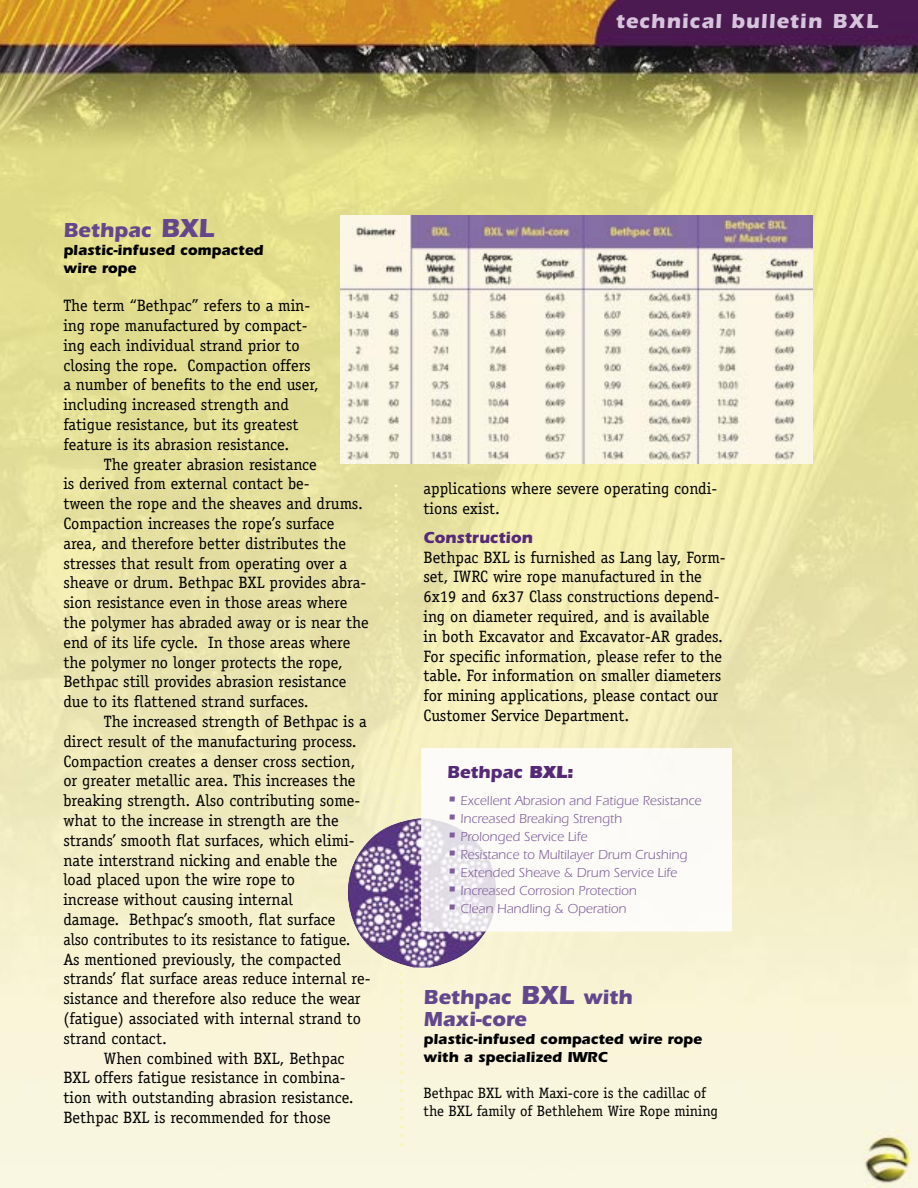
<style>
.page{position:relative;width:918px;height:1188px;background:#fff}
.page>*{position:absolute;margin:0;border:0;box-sizing:border-box;transform-origin:0 0}
.t1{font:700 21px/22.5px "Itc Eras";color:#63478d}
.t2{font:700 21px "Itc Eras";letter-spacing:.05em;color:#d6c4dd}
.t3{font:700 18px "Itc Eras";color:#552977}
.t4{font:16.5px/19.8px "Officina Serif";color:#000}
.t5{font:16.5px "Officina Serif";color:#000;scale:.96 1}
.t6{font:700 16.5px "Itc Eras";color:#552977}
.t7{font:700 15px/18px "Itc Eras";color:#000}
.t8{font:15px/18px "Officina Serif";color:#000}
.t9{font:13.5px "Itc Eras";color:#7f5f99}
.s1{font-size:27px}
.s2{font-weight:900}
.s3{font-size:18px}
</style>
<div class="page">
<img style="left:0;top:0;width:918px;height:1188px">
<svg style="left:395px;top:493px;width:8px;height:644px;background:#f2ecbe"></svg>
<img style="left:347px;top:818px;width:139px;height:150px">
<img style="left:421px;top:748px;width:311px;height:92px">
<img style="left:499px;top:840px;width:233px;height:91px">
<img style="left:421px;top:818px;width:78px;height:113px">
<img style="left:340px;top:216px;width:473px;height:248px">
<p class="t2" style="left:616px;top:9px;width:264px">technical bulletin BXL</p>
<p class="t1" style="left:63px;top:219px;width:152px">Bethpac <span class="s1">BXL</span></p>
<p class="t7" style="left:63px;top:241px;width:202px">plastic-infused compacted wire rope</p>
<p class="t4" style="left:63px;top:296px;width:257px">The term “Bethpac” refers to a min&shy;ing rope manufactured by compact&shy;ing each individual strand prior to closing the rope. Compaction offers a number of benefits to the end user, including increased strength and fatigue resistance, but its greatest feature is its abrasion resistance.</p>
<p class="t4" style="left:63px;top:454px;width:307px;text-indent:41px">The greater abrasion resistance<br>is derived from external contact be-<br>tween the rope and the sheaves and drums.<br>Compaction increases the rope’s surface area, and therefore better distributes the stresses that result from operating over a sheave or drum. Bethpac BXL provides abra&shy;sion resistance even in those areas where the polymer has abraded away or is near the end of its life cycle. In those areas where the polymer no longer protects the rope, Bethpac still provides abrasion resistance due to its flattened strand surfaces.</p>
<p class="t4" style="left:104px;top:712px;width:264px">The increased strength of Bethpac is a</p>
<p class="t4" style="left:63px;top:731px;width:295px">direct result of the manufacturing process.</p>
<p class="t4" style="left:63px;top:751px;width:294px">Compaction creates a denser cross section,</p>
<p class="t4" style="left:63px;top:771px;width:294px">or greater metallic area. This increases the</p>
<p class="t4" style="left:63px;top:791px;width:298px">breaking strength. Also contributing some-</p>
<p class="t4" style="left:63px;top:811px;width:277px">what to the increase in strength are the</p>
<p class="t4" style="left:63px;top:830px;width:293px">strands’ smooth flat surfaces, which elimi-</p>
<p class="t4" style="left:63px;top:850px;width:276px">nate interstrand nicking and enable the</p>
<p class="t4" style="left:63px;top:870px;width:233px">load placed upon the wire rope to</p>
<p class="t4" style="left:63px;top:890px;width:231px">increase without causing internal</p>
<p class="t4" style="left:63px;top:910px;width:273px">damage. Bethpac’s smooth, flat surface</p>
<p class="t5" style="left:63px;top:930px;width:301px">also contributes to its resistance to fatigue.</p>
<p class="t4" style="left:63px;top:949px;width:279px">As mentioned previously, the compacted</p>
<p class="t4" style="left:63px;top:969px;width:309px">strands’ flat surface areas reduce internal re-</p>
<p class="t4" style="left:63px;top:989px;width:299px">sistance and therefore also reduce the wear</p>
<p class="t4" style="left:63px;top:1009px;width:299px">(fatigue) associated with internal strand to</p>
<p class="t4" style="left:63px;top:1028px;width:105px">strand contact.</p>
<p class="t4" style="left:104px;top:1048px;width:242px">When combined with BXL, Bethpac</p>
<p class="t4" style="left:63px;top:1068px;width:284px">BXL offers fatigue resistance in combina-</p>
<p class="t4" style="left:63px;top:1088px;width:292px">tion with outstanding abrasion resistance.</p>
<p class="t4" style="left:63px;top:1108px;width:269px">Bethpac BXL is recommended for those</p>
<p class="t4" style="left:423px;top:479px;width:295px">applications where severe operating condi&shy;tions exist.</p>
<p class="t6" style="left:423px;top:528px;width:111px">Construction</p>
<p class="t4" style="left:423px;top:547px;width:304px">Bethpac BXL is furnished as Lang lay, Form&shy;set, IWRC wire rope manufactured in the 6x19 and 6x37 Class constructions depend&shy;ing on diameter required, and is available in both Excavator and Excavator-AR grades.<br>For specific information, please refer to the table. For information on smaller diameters for mining applications, please contact our Customer Service Department.</p>
<p class="t3" style="left:447px;top:762px;width:128px">Bethpac <span class="s2">BXL:</span></p>
<p class="t9" style="left:447px;top:793px;width:256px"><span class="s3">•</span> Excellent Abrasion and Fatigue Resistance</p>
<p class="t9" style="left:447px;top:811px;width:176px"><span class="s3">•</span> Increased Breaking Strength</p>
<p class="t9" style="left:447px;top:829px;width:142px"><span class="s3">•</span> Prolonged Service Life</p>
<p class="t9" style="left:447px;top:847px;width:242px"><span class="s3">•</span> Resistance to Multilayer Drum Crushing</p>
<p class="t9" style="left:447px;top:865px;width:232px"><span class="s3">•</span> Extended Sheave &amp; Drum Service Life</p>
<p class="t9" style="left:447px;top:883px;width:191px"><span class="s3">•</span> Increased Corrosion Protection</p>
<p class="t9" style="left:447px;top:901px;width:181px"><span class="s3">•</span> Clean Handling &amp; Operation</p>
<p class="t1" style="left:423px;top:985px;width:211px">Bethpac <span class="s1">BXL</span> with<br>Maxi-core</p>
<p class="t7" style="left:423px;top:1030px;width:280px">plastic-infused compacted wire rope with a specialized IWRC</p>
<p class="t8" style="left:423px;top:1084px;width:296px">Bethpac BXL with Maxi-core is the cadillac of the BXL family of Bethlehem Wire Rope mining</p>
</div>
